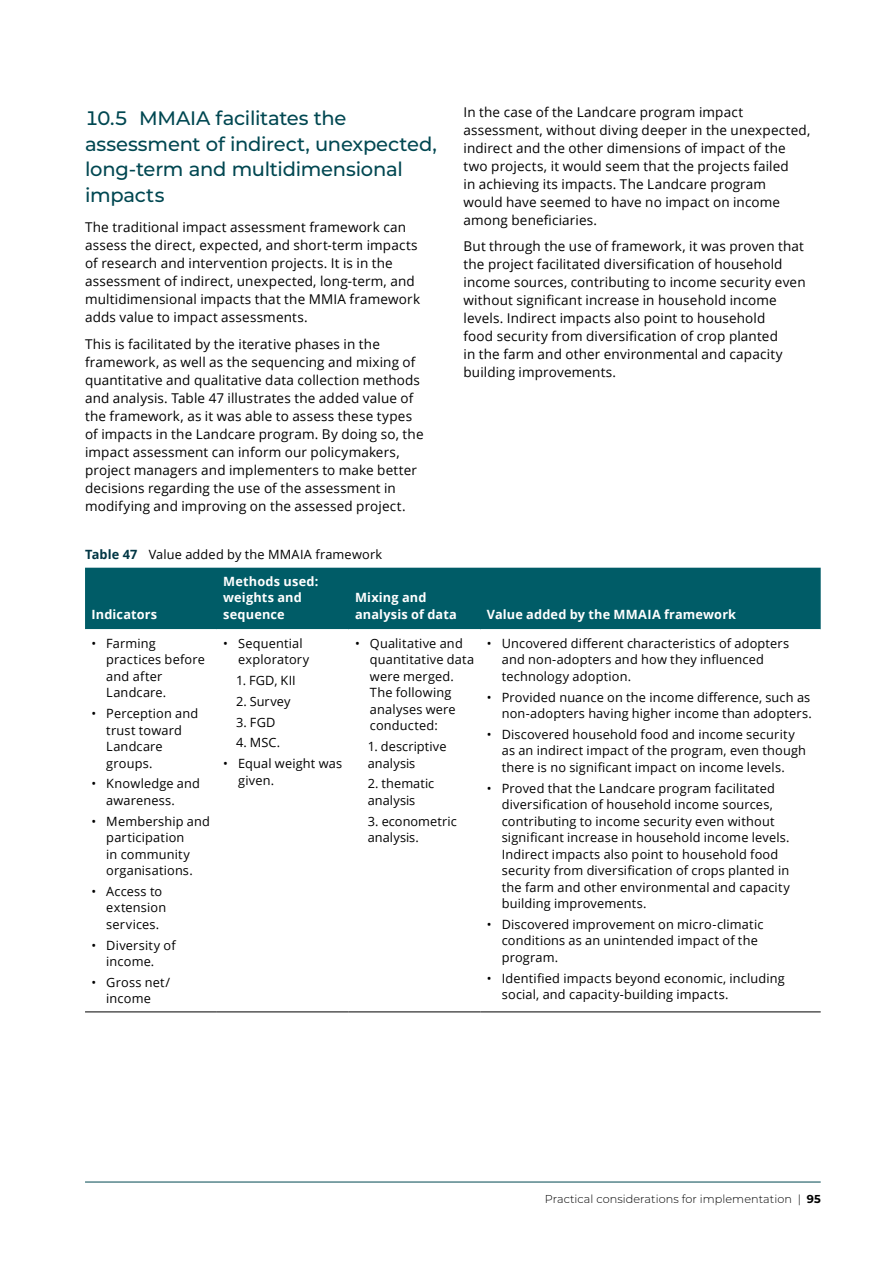
<style>
.page{position:relative;width:893px;height:1263px;background:#fff}
.page>*{position:absolute;margin:0;border:0;box-sizing:border-box;transform-origin:0 0}
.t1{font:500 19.5px/25.5px "Montserrat";letter-spacing:-.01em;color:#004751}
.Body{font:13.5px/18px "Open Sans";letter-spacing:.01em;color:#000}
.t2{font:12.75px/16.5px "Open Sans";letter-spacing:.015em;color:#000}
.TableHeadingFullColo{font:700 12.75px/16.5px "Open Sans";letter-spacing:.015em;color:#fff}
.t3{font:300 11.55px "Montserrat";letter-spacing:.005em;color:#000}
.s1{font-weight:700;color:#003644}
.s2{font-weight:700}
</style>
<div class="page">
<hr style="left:85px;top:1182px;width:736px;height:1px;background:#004751">
<div style="left:85px;top:568px;width:736px;height:61px;background:#005c67"></div>
<hr style="left:85px;top:1012px;width:132px;height:1px;background:#000">
<hr style="left:217px;top:1012px;width:132px;height:1px;background:#000">
<hr style="left:349px;top:1012px;width:131px;height:1px;background:#000">
<hr style="left:480px;top:1012px;width:341px;height:1px;background:#000">
<h2 class="t1" style="left:85px;top:105px;width:353px">10.5 MMAIA facilitates the assessment of indirect, unexpected, long-term and multidimensional impacts</h2>
<p class="Body" style="left:85px;top:218px;width:337px">The traditional impact assessment framework can assess the direct, expected, and short-term impacts of research and intervention projects. It is in the assessment of indirect, unexpected, long-term, and multidimensional impacts that the MMIA framework adds value to impact assessments.</p>
<p class="Body" style="left:85px;top:335px;width:340px">This is facilitated by the iterative phases in the framework, as well as the sequencing and mixing of quantitative and qualitative data collection methods and analysis. Table 47 illustrates the added value of the framework, as it was able to assess these types of impacts in the Landcare program. By doing so, the impact assessment can inform our policymakers, project managers and implementers to make better decisions regarding the use of the assessment in modifying and improving on the assessed project.</p>
<p class="t2" style="left:85px;top:546px;width:299px"><span class="s1">Table 47</span> Value added by the MMAIA framework</p>
<p class="Body" style="left:463px;top:102px;width:348px">In the case of the Landcare program impact assessment, without diving deeper in the unexpected, indirect and the other dimensions of impact of the two projects, it would seem that the projects failed<br>in achieving its impacts. The Landcare program<br>would have seemed to have no impact on income among beneficiaries.</p>
<p class="Body" style="left:463px;top:237px;width:344px">But through the use of framework, it was proven that the project facilitated diversification of household income sources, contributing to income security even without significant increase in household income levels. Indirect impacts also point to household<br>food security from diversification of crop planted<br>in the farm and other environmental and capacity building improvements.</p>
<p class="TableHeadingFullColo" style="left:91px;top:606px;width:67px">Indicators</p>
<p class="t2" style="left:106px;top:635px;width:100px;text-indent:-15px">• Farming practices before and after<br>Landcare.</p>
<p class="t2" style="left:106px;top:705px;width:94px;text-indent:-15px">• Perception and trust toward<br>Landcare groups.</p>
<p class="t2" style="left:106px;top:775px;width:95px;text-indent:-15px">• Knowledge and awareness.</p>
<p class="t2" style="left:106px;top:812px;width:105px;text-indent:-15px">• Membership and participation<br>in community organisations.</p>
<p class="t2" style="left:106px;top:883px;width:61px;text-indent:-15px">• Access to extension services.</p>
<p class="t2" style="left:91px;top:936px;width:86px;text-align:center">• Diversity of income.</p>
<p class="t2" style="left:91px;top:974px;width:80px;text-align:center">• Gross net/ income</p>
<p class="TableHeadingFullColo" style="left:223px;top:573px;width:97px">Methods used: weights and sequence</p>
<p class="t2" style="left:238px;top:635px;width:73px;text-indent:-15px">• Sequential exploratory</p>
<p class="t2" style="left:236px;top:672px;width:61px">1. FGD, KII</p>
<p class="t2" style="left:236px;top:693px;width:56px">2. Survey</p>
<p class="t2" style="left:236px;top:713px;width:41px">3. FGD</p>
<p class="t2" style="left:236px;top:734px;width:46px">4. MSC.</p>
<p class="t2" style="left:238px;top:755px;width:106px;text-indent:-15px">• Equal weight was given.</p>
<p class="TableHeadingFullColo" style="left:355px;top:589px;width:103px">Mixing and analysis of data</p>
<p class="t2" style="left:370px;top:635px;width:106px;text-indent:-15px">• Qualitative and quantitative data were merged.<br>The following analyses were conducted:</p>
<p class="t2" style="left:368px;top:738px;width:80px">1. descriptive analysis</p>
<p class="t2" style="left:368px;top:775px;width:68px">2. thematic analysis</p>
<p class="t2" style="left:368px;top:812px;width:90px">3. econometric analysis.</p>
<p class="TableHeadingFullColo" style="left:487px;top:606px;width:251px">Value added by the MMAIA framework</p>
<p class="t2" style="left:502px;top:635px;width:289px;text-indent:-15px">• Uncovered different characteristics of adopters and non-adopters and how they influenced technology adoption.</p>
<p class="t2" style="left:487px;top:688px;width:326px;text-align:right">• Provided nuance on the income difference, such as non-adopters having higher income than adopters.</p>
<p class="t2" style="left:502px;top:726px;width:306px;text-indent:-15px">• Discovered household food and income security as an indirect impact of the program, even though there is no significant impact on income levels.</p>
<p class="t2" style="left:502px;top:779px;width:289px;text-indent:-15px">• Proved that the Landcare program facilitated diversification of household income sources, contributing to income security even without significant increase in household income levels.<br>Indirect impacts also point to household food security from diversification of crops planted in the farm and other environmental and capacity building improvements.</p>
<p class="t2" style="left:502px;top:916px;width:263px;text-indent:-15px">• Discovered improvement on micro-climatic conditions as an unintended impact of the program.</p>
<p class="t2" style="left:502px;top:969px;width:285px;text-indent:-15px">• Identified impacts beyond economic, including social, and capacity-building impacts.</p>
<p class="t3" style="left:545px;top:1191px;width:277px">Practical considerations for implementation | <span class="s2">95</span></p>
</div>
